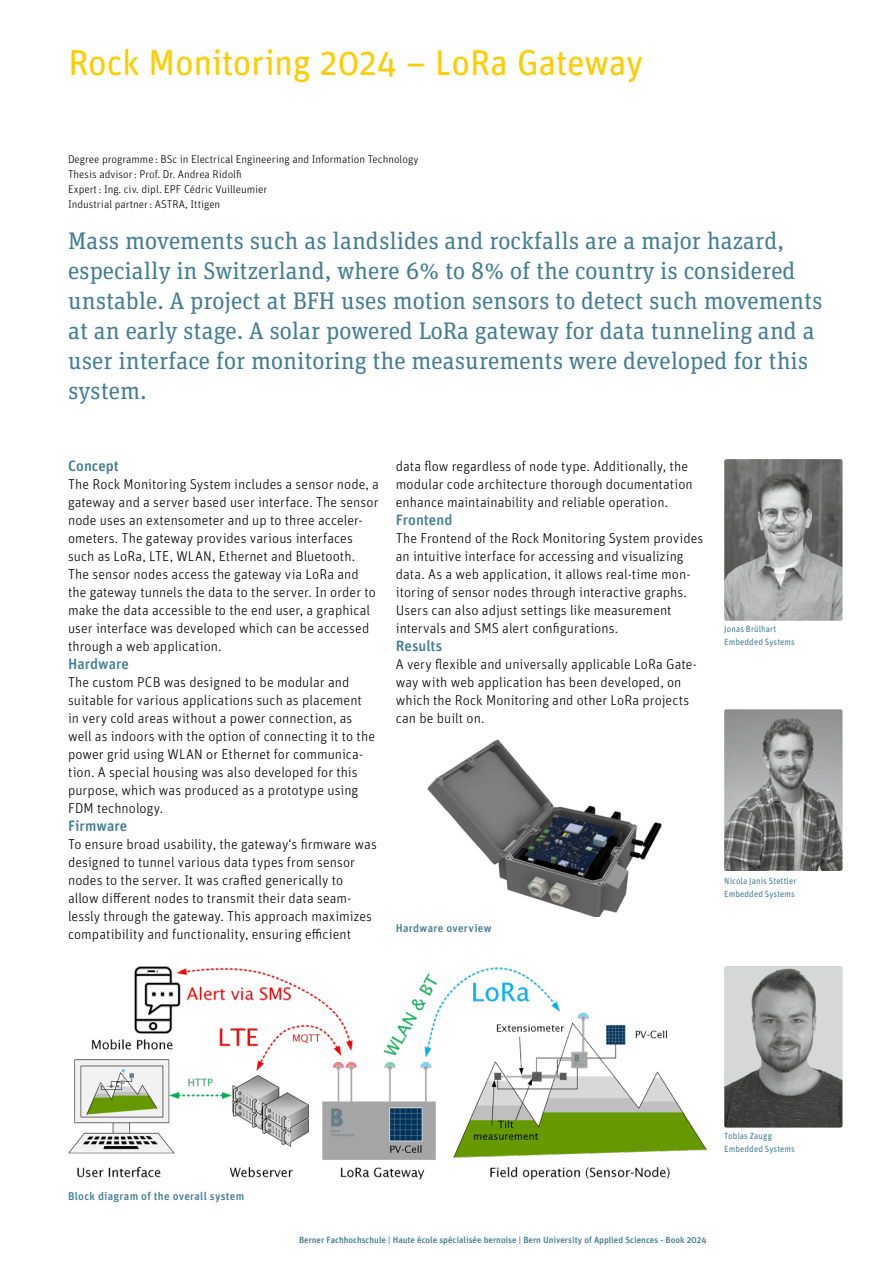
<style>
.page{position:relative;width:893px;height:1263px;background:#fff}
.page>*{position:absolute;margin:0;border:0;box-sizing:border-box;transform-origin:0 0}
.t1{font:36px "Unit Rounded Pro";letter-spacing:-.015em;color:#fc0}
.t2{font:24px/30px "Unit Slab Pro";color:#427d94}
.t3{font:500 15px "Unit Rounded Pro";color:#427d94}
.t4{font:300 14.25px/18px "Unit Rounded Pro";letter-spacing:.005em;color:#000}
.t5{font:300 11.25px/15px "Unit Rounded Pro";color:#000}
.t6{font:500 11.25px "Unit Rounded Pro";letter-spacing:.025em;color:#427d94}
.t7{font:500 9px "Unit Rounded Pro";color:#427d94}
.t8{font:9px/12.9px "Unit Rounded Pro";letter-spacing:.01em;color:#427d94;scale:.95 1}
</style>
<div class="page">
<img style="left:724px;top:459px;width:118px;height:162px">
<img style="left:724px;top:709px;width:118px;height:162px">
<img style="left:724px;top:966px;width:118px;height:161px">
<img style="left:68px;top:966px;width:639px;height:214px">
<img style="left:427px;top:739px;width:235px;height:178px">
<h1 class="t1" style="left:68px;top:38px;width:577px">Rock Monitoring 2024 – LoRa Gateway</h1>
<p class="t5" style="left:68px;top:151px;width:352px">Degree programme : BSc in Electrical Engineering and Information Technology Thesis advisor: Prof. Dr. Andrea Ridolfi<br>Expert: Ing. civ. dipl. EPF Cédric Vuilleumier<br>Industrial partner: ASTRA, Ittigen</p>
<p class="t2" style="left:68px;top:225px;width:756px">Mass movements such as landslides and rockfalls are a major hazard, especially in Switzerland, where 6% to 8% of the country is considered unstable. A project at BFH uses motion sensors to detect such movements at an early stage. A solar powered LoRa gateway for data tunneling and a user interface for monitoring the measurements were developed for this system.</p>
<p class="t3" style="left:68px;top:455px;width:52px">Concept</p>
<p class="t4" style="left:68px;top:475px;width:312px">The Rock Monitoring System includes a sensor node, a gateway and a server based user interface. The sensor node uses an extensometer and up to three acceler&shy;ometers. The gateway provides various interfaces such as LoRa, LTE, WLAN, Ethernet and Bluetooth.<br>The sensor nodes access the gateway via LoRa and the gateway tunnels the data to the server. In order to make the data accessible to the end user, a graphical user interface was developed which can be accessed through a web application.</p>
<p class="t3" style="left:68px;top:653px;width:63px">Hardware</p>
<p class="t4" style="left:68px;top:673px;width:309px">The custom PCB was designed to be modular and suitable for various applications such as placement in very cold areas without a power connection, as well as indoors with the option of connecting it to the power grid using WLAN or Ethernet for communica&shy;tion. A special housing was also developed for this purpose, which was produced as a prototype using FDM technology.</p>
<p class="t3" style="left:68px;top:815px;width:61px">Firmware</p>
<p class="t4" style="left:68px;top:835px;width:310px">To ensure broad usability, the gateway‘s firmware was designed to tunnel various data types from sensor nodes to the server. It was crafted generically to allow different nodes to transmit their data seam&shy;lessly through the gateway. This approach maximizes compatibility and functionality, ensuring efficient</p>
<p class="t4" style="left:396px;top:456px;width:298px">data flow regardless of node type. Additionally, the modular code architecture thorough documentation enhance maintainability and reliable operation.</p>
<p class="t3" style="left:396px;top:509px;width:58px">Frontend</p>
<p class="t4" style="left:396px;top:528px;width:309px">The Frontend of the Rock Monitoring System provides an intuitive interface for accessing and visualizing data. As a web application, it allows real-time mon&shy;itoring of sensor nodes through interactive graphs.<br>Users can also adjust settings like measurement intervals and SMS alert configurations.</p>
<p class="t3" style="left:396px;top:635px;width:48px">Results</p>
<p class="t4" style="left:396px;top:654px;width:302px">A very flexible and universally applicable LoRa Gate&shy;way with web application has been developed, on which the Rock Monitoring and other LoRa projects can be built on.</p>
<p class="t6" style="left:396px;top:920px;width:97px">Hardware overview</p>
<p class="t8" style="left:724px;top:622px;width:76px">Jonas Brülhart<br>Embedded Systems</p>
<p class="t8" style="left:724px;top:874px;width:77px">Nicola Janis Stettler<br>Embedded Systems</p>
<p class="t6" style="left:68px;top:1188px;width:178px">Block diagram of the overall system</p>
<p class="t8" style="left:724px;top:1129px;width:76px">Tobias Zaugg<br>Embedded Systems</p>
<p class="t7" style="left:299px;top:1234px;width:409px">Berner Fachhochschule | Haute école spécialisée bernoise | Bern University of Applied Sciences - Book 2024</p>
</div>
